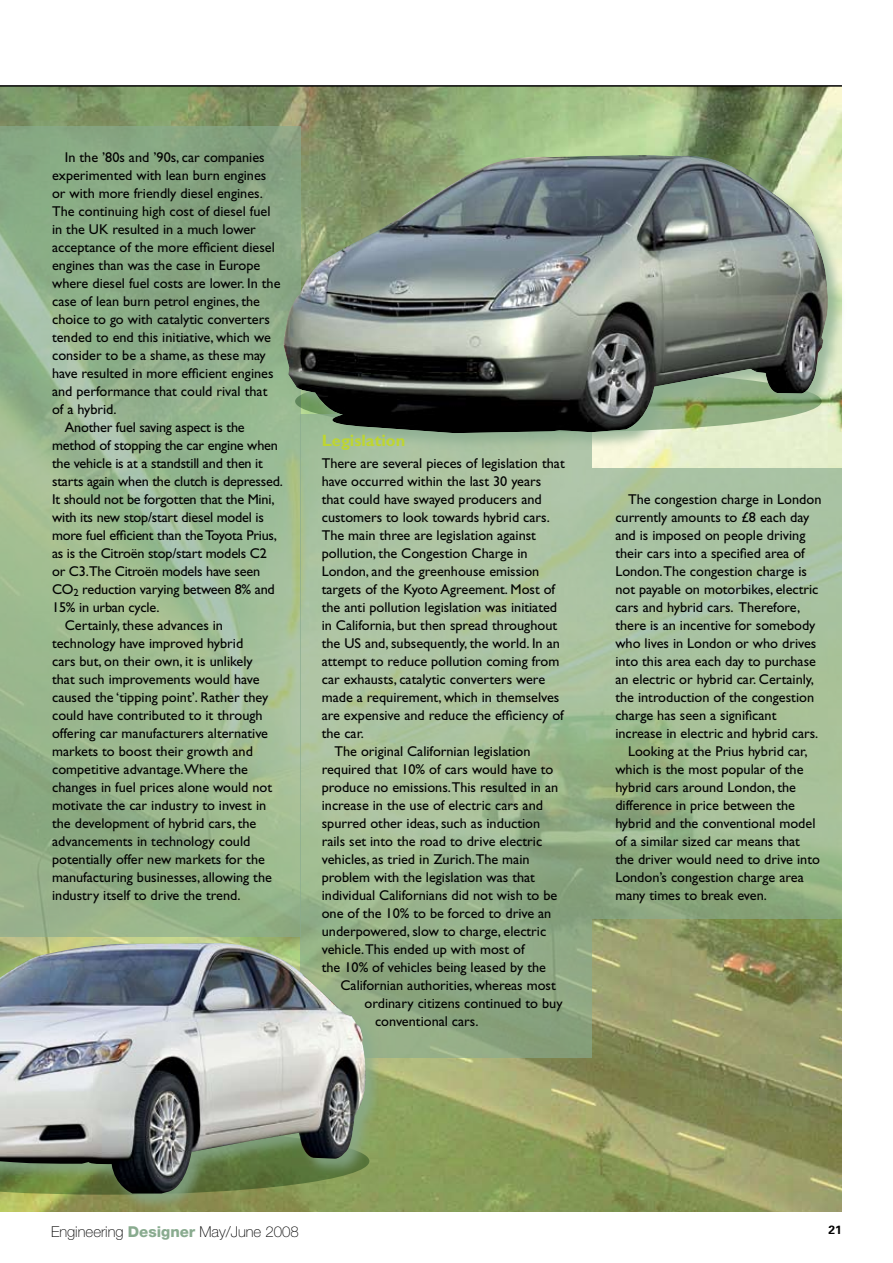
<style>
.page{position:relative;width:893px;height:1263px;background:#fff}
.page>*{position:absolute;margin:0;border:0;box-sizing:border-box;transform-origin:0 0}
.t1{font:700 16.5px "Gill Sans";color:#bed630}
.t2{font:100 15px "Helvetica Neue";color:#000}
.t3{font:14.25px "Gill Sans";color:#000}
.t4{font:700 12px "Univers";color:#000}
.s1{font-weight:800;color:#89ab8f}
</style>
<div class="page">
<img style="left:0;top:87px;width:842px;height:1125px">
<svg style="left:0;top:85px;width:842px;height:2px;background:#292d25"></svg>
<svg style="left:0;top:126px;width:300px;height:810px;background:#96b48d"></svg>
<svg style="left:592px;top:468px;width:250px;height:450px;background:#a1bc96"></svg>
<svg style="left:300px;top:453px;width:292px;height:605px;background:#a2ba96"></svg>
<div style="left:281px;top:152px;width:567px;height:301px;background:#89ab8f;opacity:.75"></div>
<img style="left:283px;top:153px;width:547px;height:280px">
<div style="left:0;top:940px;width:386px;height:274px;background:#89ab8f;opacity:.75"></div>
<img style="left:0;top:939px;width:371px;height:254px">
<p class="t3" style="left:65px;top:149px;width:201px">In the ’80s and ’90s, car companies</p>
<p class="t3" style="left:52px;top:167px;width:216px">experimented with lean burn engines</p>
<p class="t3" style="left:52px;top:185px;width:212px">or with more friendly diesel engines.</p>
<p class="t3" style="left:52px;top:203px;width:220px">The continuing high cost of diesel fuel</p>
<p class="t3" style="left:52px;top:221px;width:205px">in the UK resulted in a much lower</p>
<p class="t3" style="left:52px;top:239px;width:224px">acceptance of the more efficient diesel</p>
<p class="t3" style="left:52px;top:257px;width:210px">engines than was the case in Europe</p>
<p class="t3" style="left:52px;top:275px;width:230px">where diesel fuel costs are lower. In the</p>
<p class="t3" style="left:52px;top:293px;width:209px">case of lean burn petrol engines, the</p>
<p class="t3" style="left:52px;top:311px;width:219px">choice to go with catalytic converters</p>
<p class="t3" style="left:52px;top:329px;width:220px">tended to end this initiative, which we</p>
<p class="t3" style="left:52px;top:347px;width:215px">consider to be a shame, as these may</p>
<p class="t3" style="left:52px;top:365px;width:223px">have resulted in more efficient engines</p>
<p class="t3" style="left:52px;top:383px;width:217px">and performance that could rival that</p>
<p class="t3" style="left:52px;top:401px;width:66px">of a hybrid.</p>
<p class="t3" style="left:65px;top:419px;width:181px">Another fuel saving aspect is the</p>
<p class="t3" style="left:52px;top:437px;width:227px">method of stopping the car engine when</p>
<p class="t3" style="left:52px;top:455px;width:212px">the vehicle is at a standstill and then it</p>
<p class="t3" style="left:52px;top:473px;width:232px">starts again when the clutch is depressed.</p>
<p class="t3" style="left:52px;top:491px;width:224px">It should not be forgotten that the Mini,</p>
<p class="t3" style="left:52px;top:509px;width:213px">with its new stop/start diesel model is</p>
<p class="t3" style="left:52px;top:527px;width:226px">more fuel efficient than the Toyota Prius,</p>
<p class="t3" style="left:52px;top:545px;width:216px">as is the Citroën stop/start models C2</p>
<p class="t3" style="left:52px;top:563px;width:210px">or C3.The Citroën models have seen</p>
<p class="t3" style="left:52px;top:581px;width:224px">CO<sub>2</sub> reduction varying between 8% and</p>
<p class="t3" style="left:52px;top:599px;width:109px">15% in urban cycle.</p>
<p class="t3" style="left:65px;top:617px;width:160px">Certainly, these advances in</p>
<p class="t3" style="left:52px;top:635px;width:193px">technology have improved hybrid</p>
<p class="t3" style="left:52px;top:653px;width:202px">cars but, on their own, it is unlikely</p>
<p class="t3" style="left:52px;top:671px;width:209px">that such improvements would have</p>
<p class="t3" style="left:52px;top:689px;width:218px">caused the ‘tipping point’. Rather they</p>
<p class="t3" style="left:52px;top:707px;width:212px">could have contributed to it through</p>
<p class="t3" style="left:52px;top:725px;width:218px">offering car manufacturers alternative</p>
<p class="t3" style="left:52px;top:743px;width:202px">markets to boost their growth and</p>
<p class="t3" style="left:52px;top:761px;width:197px">competitive advantage.Where the</p>
<p class="t3" style="left:52px;top:779px;width:222px">changes in fuel prices alone would not</p>
<p class="t3" style="left:52px;top:797px;width:216px">motivate the car industry to invest in</p>
<p class="t3" style="left:52px;top:815px;width:206px">the development of hybrid cars, the</p>
<p class="t3" style="left:52px;top:833px;width:200px">advancements in technology could</p>
<p class="t3" style="left:52px;top:851px;width:214px">potentially offer new markets for the</p>
<p class="t3" style="left:52px;top:869px;width:221px">manufacturing businesses, allowing the</p>
<p class="t3" style="left:52px;top:887px;width:190px">industry itself to drive the trend.</p>
<p class="t1" style="left:322px;top:431px;width:85px">Legislation</p>
<p class="t3" style="left:322px;top:455px;width:244px">There are several pieces of legislation that</p>
<p class="t3" style="left:322px;top:473px;width:221px">have occurred within the last 30 years</p>
<p class="t3" style="left:322px;top:491px;width:222px">that could have swayed producers and</p>
<p class="t3" style="left:322px;top:509px;width:230px">customers to look towards hybrid cars.</p>
<p class="t3" style="left:322px;top:527px;width:216px">The main three are legislation against</p>
<p class="t3" style="left:322px;top:545px;width:207px">pollution, the Congestion Charge in</p>
<p class="t3" style="left:322px;top:563px;width:219px">London, and the greenhouse emission</p>
<p class="t3" style="left:322px;top:581px;width:235px">targets of the Kyoto Agreement. Most of</p>
<p class="t3" style="left:322px;top:599px;width:237px">the anti pollution legislation was initiated</p>
<p class="t3" style="left:322px;top:617px;width:237px">in California, but then spread throughout</p>
<p class="t3" style="left:322px;top:635px;width:240px">the US and, subsequently, the world. In an</p>
<p class="t3" style="left:322px;top:653px;width:239px">attempt to reduce pollution coming from</p>
<p class="t3" style="left:322px;top:671px;width:225px">car exhausts, catalytic converters were</p>
<p class="t3" style="left:322px;top:689px;width:239px">made a requirement, which in themselves</p>
<p class="t3" style="left:322px;top:707px;width:244px">are expensive and reduce the efficiency of</p>
<p class="t3" style="left:322px;top:725px;width:44px">the car.</p>
<p class="t3" style="left:334px;top:743px;width:198px">The original Californian legislation</p>
<p class="t3" style="left:322px;top:761px;width:233px">required that 10% of cars would have to</p>
<p class="t3" style="left:322px;top:779px;width:238px">produce no emissions.This resulted in an</p>
<p class="t3" style="left:322px;top:797px;width:223px">increase in the use of electric cars and</p>
<p class="t3" style="left:322px;top:815px;width:220px">spurred other ideas, such as induction</p>
<p class="t3" style="left:322px;top:833px;width:222px">rails set into the road to drive electric</p>
<p class="t3" style="left:322px;top:851px;width:209px">vehicles, as tried in Zurich.The main</p>
<p class="t3" style="left:322px;top:869px;width:215px">problem with the legislation was that</p>
<p class="t3" style="left:322px;top:887px;width:237px">individual Californians did not wish to be</p>
<p class="t3" style="left:322px;top:905px;width:231px">one of the 10% to be forced to drive an</p>
<p class="t3" style="left:322px;top:923px;width:226px">underpowered, slow to charge, electric</p>
<p class="t3" style="left:322px;top:941px;width:204px">vehicle.This ended up with most of</p>
<p class="t3" style="left:322px;top:959px;width:226px">the 10% of vehicles being leased by the</p>
<p class="t3" style="left:340px;top:977px;width:217px">Californian authorities, whereas most</p>
<p class="t3" style="left:364px;top:995px;width:200px">ordinary citizens continued to buy</p>
<p class="t3" style="left:375px;top:1013px;width:105px">conventional cars.</p>
<p class="t3" style="left:628px;top:491px;width:195px">The congestion charge in London</p>
<p class="t3" style="left:615px;top:509px;width:195px">currently amounts to £8 each day</p>
<p class="t3" style="left:615px;top:527px;width:192px">and is imposed on people driving</p>
<p class="t3" style="left:615px;top:545px;width:191px">their cars into a specified area of</p>
<p class="t3" style="left:615px;top:563px;width:193px">London.The congestion charge is</p>
<p class="t3" style="left:615px;top:581px;width:205px">not payable on motorbikes, electric</p>
<p class="t3" style="left:615px;top:599px;width:186px">cars and hybrid cars. Therefore,</p>
<p class="t3" style="left:615px;top:617px;width:202px">there is an incentive for somebody</p>
<p class="t3" style="left:615px;top:635px;width:203px">who lives in London or who drives</p>
<p class="t3" style="left:615px;top:653px;width:202px">into this area each day to purchase</p>
<p class="t3" style="left:615px;top:671px;width:200px">an electric or hybrid car. Certainly,</p>
<p class="t3" style="left:615px;top:689px;width:200px">the introduction of the congestion</p>
<p class="t3" style="left:615px;top:707px;width:163px">charge has seen a significant</p>
<p class="t3" style="left:615px;top:725px;width:204px">increase in electric and hybrid cars.</p>
<p class="t3" style="left:628px;top:743px;width:181px">Looking at the Prius hybrid car,</p>
<p class="t3" style="left:615px;top:761px;width:190px">which is the most popular of the</p>
<p class="t3" style="left:615px;top:779px;width:182px">hybrid cars around London, the</p>
<p class="t3" style="left:615px;top:797px;width:181px">difference in price between the</p>
<p class="t3" style="left:615px;top:815px;width:202px">hybrid and the conventional model</p>
<p class="t3" style="left:615px;top:833px;width:186px">of a similar sized car means that</p>
<p class="t3" style="left:615px;top:851px;width:206px">the driver would need to drive into</p>
<p class="t3" style="left:615px;top:869px;width:190px">London’s congestion charge area</p>
<p class="t3" style="left:615px;top:887px;width:153px">many times to break even.</p>
<p class="t2" style="left:51px;top:1222px;width:249px">Engineering <span class="s1">Designer</span> May/June 2008</p>
<p class="t4" style="left:829px;top:1223px;width:15px">21</p>
</div>
